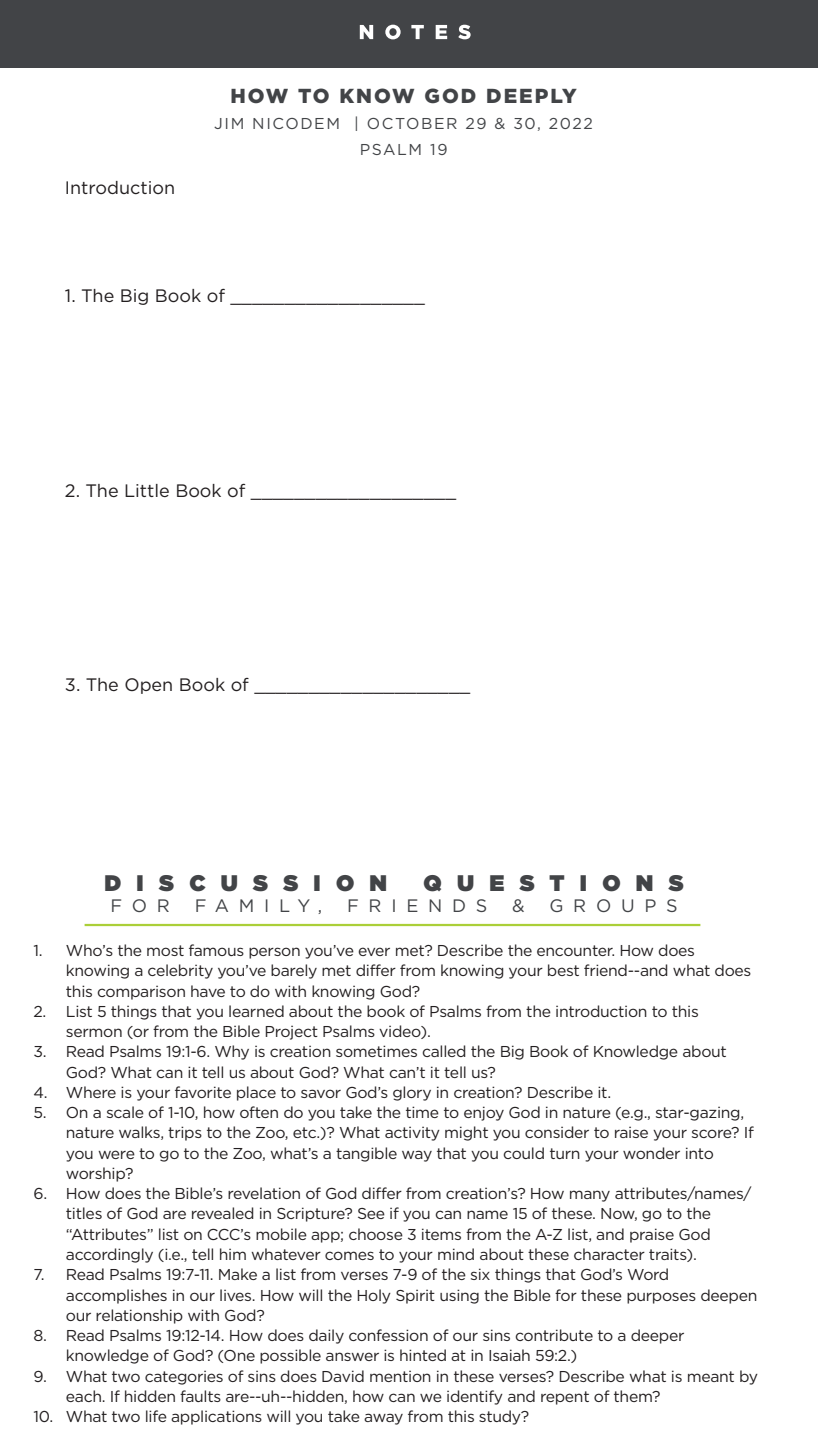
<style>
.page{position:relative;width:818px;height:1456px;background:#fff}
.page>*{position:absolute;margin:0;border:0;box-sizing:border-box;transform-origin:0 0}
.t1{font:900 22.5px "Gotham";letter-spacing:.68em;color:#424447}
.t2{font:900 20.25px "Gotham";letter-spacing:.1em;color:#424447}
.t3{font:18px "Gotham";color:#231f20}
.t4{font:18px "Gotham";letter-spacing:.54em;color:#424447}
.t5{font:15.75px/20.2px "Gotham";letter-spacing:-.02em;color:#231f20}
.t6{font:15.75px "Gotham";letter-spacing:.1em;color:#424447}
</style>
<div class="page">
<div style="left:0;top:0;width:818px;height:67px;background:#424447"></div>
<svg style="left:360px;top:25px;width:110px;height:14px"></svg>
<hr style="left:85px;top:923px;width:615px;height:3px;background:#abcf38">
<p class="t3" style="left:65px;top:177px;width:112px">Introduction</p>
<p class="t2" style="left:230px;top:84px;width:348px">HOW TO KNOW GOD DEEPLY</p>
<p class="t6" style="left:214px;top:115px;width:380px">JIM NICODEM | OCTOBER 29 &amp; 30, 2022</p>
<p class="t6" style="left:360px;top:141px;width:89px">PSALM 19</p>
<p class="t3" style="left:65px;top:285px;width:361px">1. The Big Book of __________________</p>
<p class="t3" style="left:65px;top:480px;width:393px">2. The Little Book of ___________________</p>
<p class="t3" style="left:65px;top:674px;width:407px">3. The Open Book of ____________________</p>
<p class="t1" style="left:104px;top:869px;width:284px">DISCUSSION</p>
<p class="t1" style="left:423px;top:869px;width:262px">QUESTIONS</p>
<p class="t4" style="left:110px;top:895px;width:61px">FOR</p>
<p class="t4" style="left:195px;top:895px;width:129px">FAMILY,</p>
<p class="t4" style="left:347px;top:895px;width:142px">FRIENDS</p>
<p class="t4" style="left:512px;top:895px;width:14px">&amp;</p>
<p class="t4" style="left:549px;top:895px;width:130px">GROUPS</p>
<p class="t5" style="left:66px;top:939px;width:687px;text-indent:-32px">1. Who’s the most famous person you’ve ever met? Describe the encounter. How does knowing a celebrity you’ve barely met differ from knowing your best friend--and what does this comparison have to do with knowing God?</p>
<p class="t5" style="left:66px;top:1000px;width:634px;text-indent:-32px">2. List 5 things that you learned about the book of Psalms from the introduction to this sermon (or from the Bible Project Psalms video).</p>
<p class="t5" style="left:66px;top:1041px;width:662px;text-indent:-32px">3. Read Psalms 19:1-6. Why is creation sometimes called the Big Book of Knowledge about<br>God? What can it tell us about God? What can’t it tell us?</p>
<p class="t5" style="left:33px;top:1081px;width:579px">4. Where is your favorite place to savor God’s glory in creation? Describe it.</p>
<p class="t5" style="left:66px;top:1101px;width:689px;text-indent:-32px">5. On a scale of 1-10, how often do you take the time to enjoy God in nature (e.g., star-gazing, nature walks, trips to the Zoo, etc.)? What activity might you consider to raise your score? If you were to go to the Zoo, what’s a tangible way that you could turn your wonder into worship?</p>
<p class="t5" style="left:66px;top:1182px;width:687px;text-indent:-32px">6. How does the Bible’s revelation of God differ from creation’s? How many attributes/names/ titles of God are revealed in Scripture? See if you can name 15 of these. Now, go to the “Attributes” list on CCC’s mobile app; choose 3 items from the A-Z list, and praise God accordingly (i.e., tell him whatever comes to your mind about these character traits).</p>
<p class="t5" style="left:66px;top:1263px;width:693px;text-indent:-32px">7. Read Psalms 19:7-11. Make a list from verses 7-9 of the six things that God’s Word accomplishes in our lives. How will the Holy Spirit using the Bible for these purposes deepen our relationship with God?</p>
<p class="t5" style="left:66px;top:1324px;width:620px;text-indent:-32px">8. Read Psalms 19:12-14. How does daily confession of our sins contribute to a deeper knowledge of God? (One possible answer is hinted at in Isaiah 59:2.)</p>
<p class="t5" style="left:66px;top:1365px;width:693px;text-indent:-32px">9. What two categories of sins does David mention in these verses? Describe what is meant by each. If hidden faults are--uh--hidden, how can we identify and repent of them?</p>
<p class="t5" style="left:33px;top:1405px;width:497px">10. What two life applications will you take away from this study?</p>
</div>
